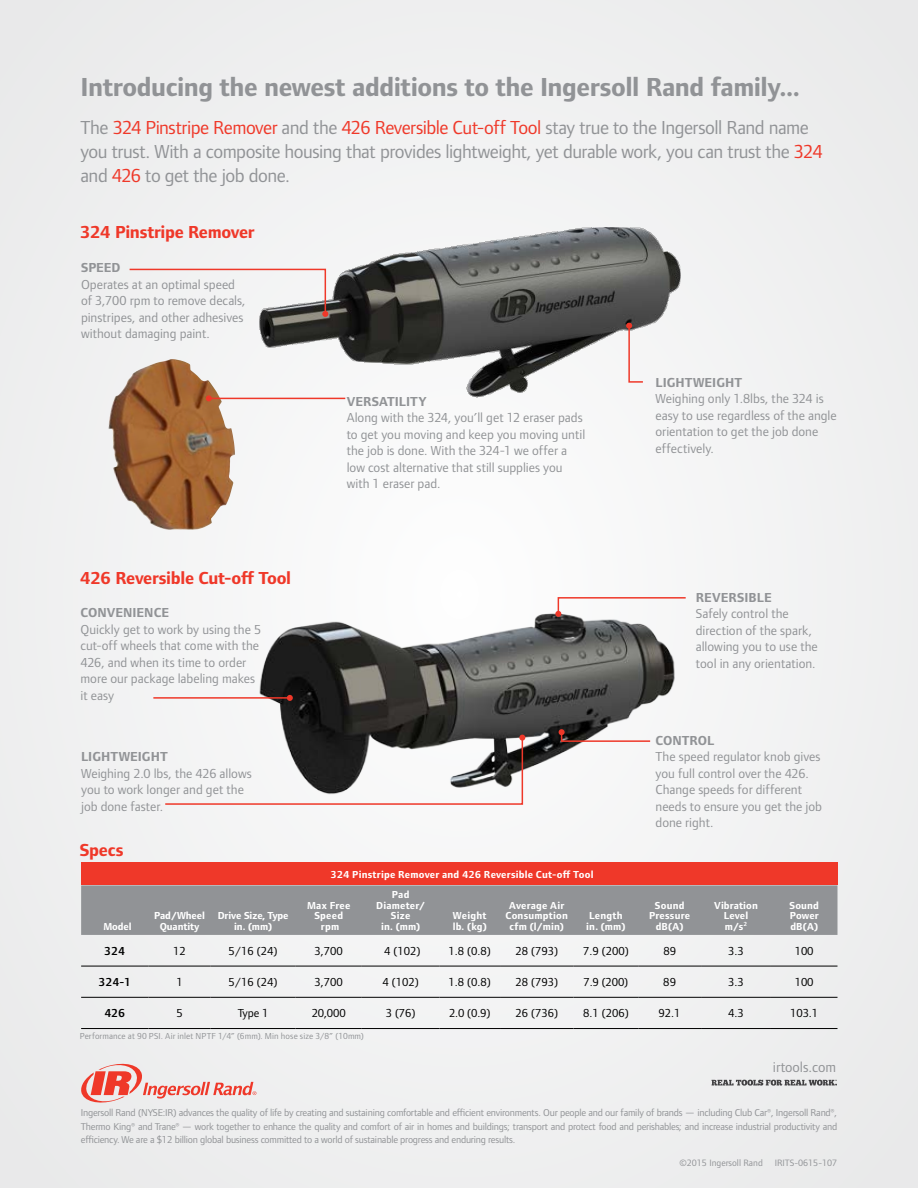
<style>
.page{position:relative;width:918px;height:1188px;background:#f0f0f1}
.page>*{position:absolute;margin:0;border:0;box-sizing:border-box;transform-origin:0 0}
.t1{font:700 27px "Foundry Form Sans";letter-spacing:-.02em;color:#919396}
.t2{font:19.5px/24px "Foundry Form Sans";letter-spacing:-.025em;color:#919396}
.t3{font:700 18px "Foundry Form Sans";letter-spacing:-.015em;color:#ef3829}
.t4{font:14.7px "Foundry Form Sans";color:#919396}
.t5{font:13.5px/16.5px "Foundry Form Sans";color:#919396}
.t6{font:700 13.5px "Foundry Form Sans";letter-spacing:.005em;color:#919396}
.t7{font:12px "Foundry Form Sans";color:#000}
.t8{font:600 12px "Foundry Form Sans";color:#000}
.t9{font:700 10.5px/10.5px "Foundry Form Sans";letter-spacing:.015em;color:#fff;text-align:center}
.t10{font:700 10.5px/10.5px "Foundry Form Sans";letter-spacing:-.01em;color:#fff;text-align:center}
.t11{font:10.35px/13.2px "Foundry Form Sans";letter-spacing:-.02em;color:#919396;text-align:justify}
.t12{font:9.6px "Foundry Form Sans";color:#919396}
.t13{font:9px "Foundry Form Sans";letter-spacing:.01em;color:#919396}
.s1{color:#ef3829}
</style>
<div class="page">
<img style="left:237px;top:227px;width:444px;height:173px">
<svg style="left:81px;top:1063px;width:175px;height:40px"></svg>
<div style="left:81px;top:862px;width:757px;height:23px;background:#ef3829"></div>
<div style="left:81px;top:885px;width:757px;height:50px;background:#919396"></div>
<hr style="left:81px;top:966px;width:68px;height:1px;background:#000">
<hr style="left:148px;top:966px;width:63px;height:1px;background:#000">
<hr style="left:211px;top:966px;width:85px;height:1px;background:#000">
<hr style="left:296px;top:966px;width:66px;height:1px;background:#000">
<hr style="left:362px;top:966px;width:78px;height:1px;background:#000">
<hr style="left:440px;top:966px;width:60px;height:1px;background:#000">
<hr style="left:500px;top:966px;width:73px;height:1px;background:#000">
<hr style="left:573px;top:966px;width:65px;height:1px;background:#000">
<hr style="left:638px;top:966px;width:63px;height:1px;background:#000">
<hr style="left:701px;top:966px;width:70px;height:1px;background:#000">
<hr style="left:771px;top:966px;width:67px;height:1px;background:#000">
<hr style="left:81px;top:997px;width:68px;height:1px;background:#000">
<hr style="left:148px;top:997px;width:63px;height:1px;background:#000">
<hr style="left:211px;top:997px;width:85px;height:1px;background:#000">
<hr style="left:296px;top:997px;width:66px;height:1px;background:#000">
<hr style="left:362px;top:997px;width:78px;height:1px;background:#000">
<hr style="left:440px;top:997px;width:60px;height:1px;background:#000">
<hr style="left:500px;top:997px;width:73px;height:1px;background:#000">
<hr style="left:573px;top:997px;width:65px;height:1px;background:#000">
<hr style="left:638px;top:997px;width:63px;height:1px;background:#000">
<hr style="left:701px;top:997px;width:70px;height:1px;background:#000">
<hr style="left:771px;top:997px;width:67px;height:1px;background:#000">
<hr style="left:81px;top:1028px;width:68px;height:1px;background:#000">
<hr style="left:148px;top:1028px;width:63px;height:1px;background:#000">
<hr style="left:211px;top:1028px;width:85px;height:1px;background:#000">
<hr style="left:296px;top:1028px;width:66px;height:1px;background:#000">
<hr style="left:362px;top:1028px;width:78px;height:1px;background:#000">
<hr style="left:440px;top:1028px;width:60px;height:1px;background:#000">
<hr style="left:500px;top:1028px;width:73px;height:1px;background:#000">
<hr style="left:573px;top:1028px;width:65px;height:1px;background:#000">
<hr style="left:638px;top:1028px;width:63px;height:1px;background:#000">
<hr style="left:701px;top:1028px;width:70px;height:1px;background:#000">
<hr style="left:771px;top:1028px;width:67px;height:1px;background:#000">
<svg style="left:626px;top:323px;width:18px;height:60px"></svg>
<svg style="left:711px;top:1079px;width:126px;height:7px"></svg>
<svg style="left:129px;top:268px;width:199px;height:49px"></svg>
<img style="left:259px;top:577px;width:416px;height:193px">
<svg style="left:559px;top:729px;width:93px;height:14px"></svg>
<svg style="left:165px;top:735px;width:360px;height:70px"></svg>
<svg style="left:555px;top:596px;width:131px;height:21px"></svg>
<img style="left:108px;top:359px;width:128px;height:171px">
<hr style="left:209px;top:398px;width:136px;height:1px;background:#ef3829">
<svg style="left:206px;top:395px;width:6px;height:6px"></svg>
<hr style="left:153px;top:697px;width:137px;height:2px;background:#ef3829">
<svg style="left:287px;top:695px;width:6px;height:6px"></svg>
<h1 class="t1" style="left:80px;top:71px;width:721px">Introducing the newest additions to the Ingersoll Rand family...</h1>
<h2 class="t2" style="left:80px;top:115px;width:744px">The <span class="s1">324 Pinstripe Remover</span> and the <span class="s1">426 Reversible Cut-off Tool</span> stay true to the Ingersoll Rand name you trust. With a composite housing that provides lightweight, yet durable work, you can trust the <span class="s1">324 </span>and <span class="s1">426</span> to get the job done.</h2>
<h3 class="t3" style="left:80px;top:222px;width:176px">324 Pinstripe Remover</h3>
<p class="t6" style="left:81px;top:260px;width:41px">SPEED</p>
<p class="t5" style="left:81px;top:276px;width:166px">Operates at an optimal speed of 3,700 rpm to remove decals, pinstripes, and other adhesives without damaging paint.</p>
<h3 class="t3" style="left:80px;top:568px;width:213px">426 Reversible Cut-off Tool</h3>
<p class="t6" style="left:80px;top:605px;width:90px">CONVENIENCE</p>
<p class="t5" style="left:80px;top:621px;width:182px">Quickly get to work by using the 5 cut-off wheels that come with the<br>426, and when its time to order more our package labeling makes it easy</p>
<p class="t6" style="left:81px;top:749px;width:88px">LIGHTWEIGHT</p>
<p class="t5" style="left:81px;top:765px;width:172px">Weighing 2.0 lbs, the 426 allows you to work longer and get the job done faster.</p>
<h3 class="t3" style="left:80px;top:840px;width:45px">Specs</h3>
<p class="t6" style="left:347px;top:393px;width:82px">VERSATILITY</p>
<p class="t5" style="left:347px;top:409px;width:240px">Along with the 324, you’ll get 12 eraser pads to get you moving and keep you moving until the job is done. With the 324-1 we offer a low cost alternative that still supplies you with 1 eraser pad.</p>
<p class="t9" style="left:331px;top:869px;width:264px">324 Pinstripe Remover and 426 Reversible Cut-off Tool</p>
<p class="t6" style="left:656px;top:374px;width:88px">LIGHTWEIGHT</p>
<p class="t5" style="left:656px;top:391px;width:183px">Weighing only 1.8lbs, the 324 is easy to use regardless of the angle orientation to get the job done effectively.</p>
<p class="t6" style="left:696px;top:589px;width:77px">REVERSIBLE</p>
<p class="t5" style="left:696px;top:606px;width:123px">Safely control the direction of the spark, allowing you to use the tool in any orientation.</p>
<p class="t6" style="left:656px;top:732px;width:60px">CONTROL</p>
<p class="t5" style="left:656px;top:748px;width:168px">The speed regulator knob gives you full control over the 426.<br>Change speeds for different needs to ensure you get the job done right.</p>
<p class="t9" style="left:103px;top:921px;width:30px">Model</p>
<p class="t10" style="left:154px;top:911px;width:52px">Pad/Wheel<br>Quantity</p>
<p class="t10" style="left:218px;top:911px;width:72px">Drive Size, Type in. (mm)</p>
<p class="t9" style="left:307px;top:900px;width:45px">Max Free<br>Speed rpm</p>
<p class="t9" style="left:376px;top:890px;width:51px">Pad<br>Diameter/<br>Size<br>in. (mm)</p>
<p class="t9" style="left:453px;top:911px;width:36px;text-align:left">Weight lb. (kg)</p>
<p class="t9" style="left:506px;top:900px;width:64px">Average Air<br>Consumption cfm (l/min)</p>
<p class="t9" style="left:586px;top:911px;width:41px;text-align:left">Length in. (mm)</p>
<p class="t9" style="left:649px;top:900px;width:43px">Sound<br>Pressure dB(A)</p>
<p class="t9" style="left:714px;top:900px;width:45px">Vibration<br>Level m/s<sup>2</sup></p>
<p class="t9" style="left:790px;top:900px;width:31px;text-align:justify">Sound Power dB(A)</p>
<p class="t8" style="left:104px;top:944px;width:23px">324</p>
<p class="t7" style="left:173px;top:944px;width:14px">12</p>
<p class="t7" style="left:229px;top:944px;width:51px">5/16 (24)</p>
<p class="t7" style="left:315px;top:944px;width:30px">3,700</p>
<p class="t7" style="left:384px;top:944px;width:38px">4 (102)</p>
<p class="t7" style="left:449px;top:944px;width:44px">1.8 (0.8)</p>
<p class="t7" style="left:515px;top:944px;width:44px">28 (793)</p>
<p class="t7" style="left:583px;top:944px;width:47px">7.9 (200)</p>
<p class="t7" style="left:663px;top:944px;width:14px">89</p>
<p class="t7" style="left:728px;top:944px;width:17px">3.3</p>
<p class="t7" style="left:795px;top:944px;width:20px">100</p>
<p class="t8" style="left:98px;top:975px;width:34px">324-1</p>
<p class="t7" style="left:176px;top:975px;width:8px">1</p>
<p class="t7" style="left:229px;top:975px;width:51px">5/16 (24)</p>
<p class="t7" style="left:315px;top:975px;width:30px">3,700</p>
<p class="t7" style="left:382px;top:975px;width:38px">4 (102)</p>
<p class="t7" style="left:449px;top:975px;width:44px">1.8 (0.8)</p>
<p class="t7" style="left:515px;top:975px;width:44px">28 (793)</p>
<p class="t7" style="left:584px;top:975px;width:46px">7.9 (200)</p>
<p class="t7" style="left:663px;top:975px;width:14px">89</p>
<p class="t7" style="left:728px;top:975px;width:17px">3.3</p>
<p class="t7" style="left:795px;top:975px;width:20px">100</p>
<p class="t8" style="left:104px;top:1006px;width:22px">426</p>
<p class="t7" style="left:176px;top:1006px;width:8px">5</p>
<p class="t7" style="left:238px;top:1006px;width:32px">Type 1</p>
<p class="t7" style="left:312px;top:1006px;width:36px">20,000</p>
<p class="t7" style="left:386px;top:1006px;width:31px">3 (76)</p>
<p class="t7" style="left:449px;top:1006px;width:43px">2.0 (0.9)</p>
<p class="t7" style="left:515px;top:1006px;width:44px">26 (736)</p>
<p class="t7" style="left:583px;top:1006px;width:47px">8.1 (206)</p>
<p class="t7" style="left:659px;top:1006px;width:24px">92.1</p>
<p class="t7" style="left:728px;top:1006px;width:17px">4.3</p>
<p class="t7" style="left:790px;top:1006px;width:29px">103.1</p>
<p class="t13" style="left:80px;top:1031px;width:286px">Performance at 90 PSI. Air inlet NPTF 1/4” (6mm). Min hose size 3/8” (10mm)</p>
<p class="t4" style="left:773px;top:1058px;width:65px">irtools.com</p>
<p class="t11" style="left:81px;top:1106px;width:758px">Ingersoll Rand (NYSE:IR) advances the quality of life by creating and sustaining comfortable and efficient environments. Our people and our family of brands — including Club Car®, Ingersoll Rand®, Thermo King® and Trane® — work together to enhance the quality and comfort of air in homes and buildings; transport and protect food and perishables; and increase industrial productivity and efficiency. We are a $12 billion global business committed to a world of sustainable progress and enduring results.</p>
<p class="t12" style="left:679px;top:1157px;width:85px">©2015 Ingersoll Rand</p>
<p class="t12" style="left:775px;top:1157px;width:64px">IRITS-0615-107</p>
</div>
